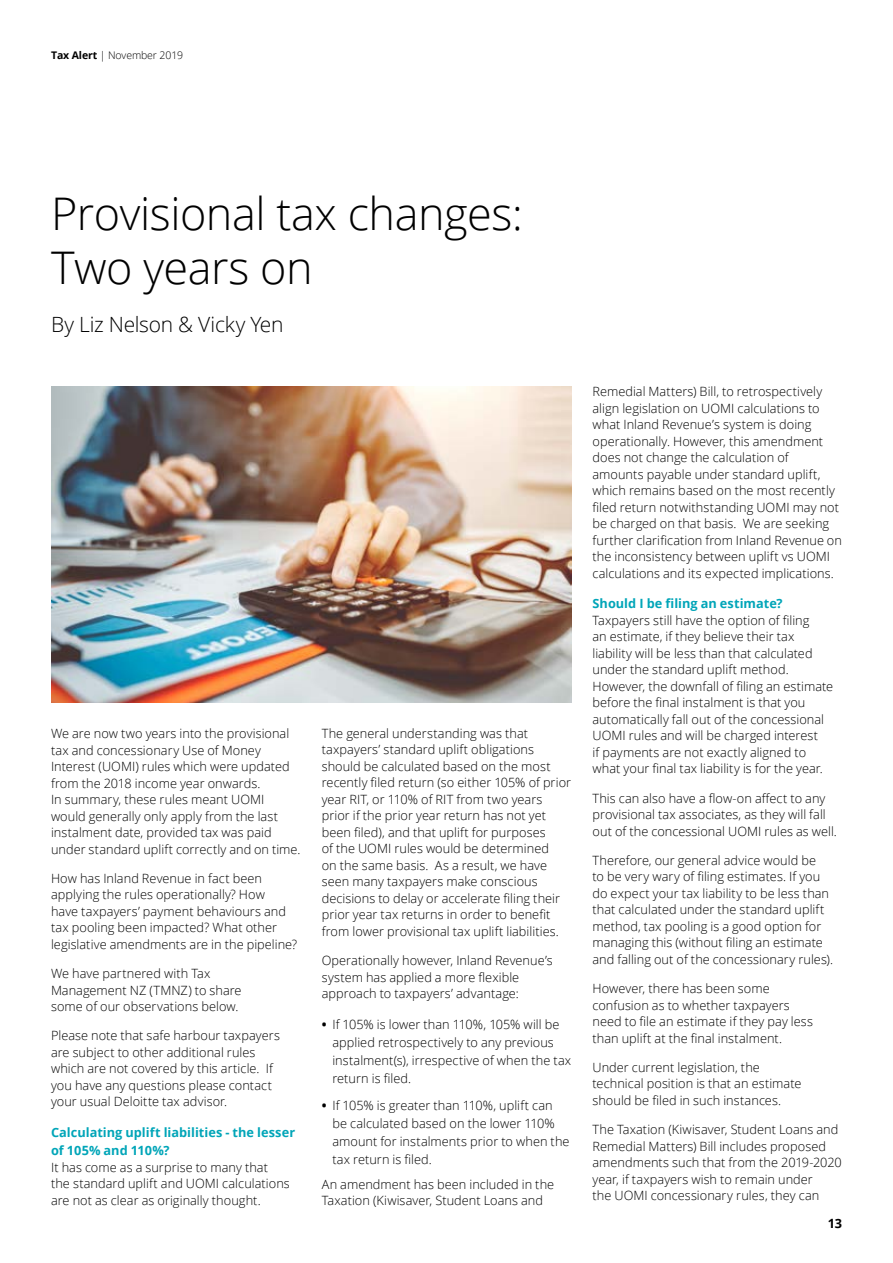
<style>
.page{position:relative;width:893px;height:1263px;background:#fff}
.page>*{position:absolute;margin:0;border:0;box-sizing:border-box;transform-origin:0 0}
.t1{font:300 45px/54px "Open Sans";letter-spacing:-.01em;color:#000}
.t2{font:300 21px "Open Sans";letter-spacing:-.015em;color:#000}
.t3{font:300 12.75px/16.5px "Open Sans";letter-spacing:.005em;color:#000}
.t4{font:700 12.75px/18px "Open Sans";color:#00a5b8}
.t5{font:700 12.75px "Open Sans";color:#000}
.t6{font:300 10.5px "Open Sans";letter-spacing:-.01em;color:#000}
.s1{font-weight:700}
</style>
<div class="page">
<img style="left:51px;top:386px;width:520px;height:317px">
<p class="t6" style="left:51px;top:48px;width:134px"><span class="s1">Tax Alert</span> | November 2019</p>
<h1 class="t1" style="left:51px;top:185px;width:473px">Provisional tax changes:<br>Two years on</h1>
<h2 class="t2" style="left:51px;top:310px;width:234px">By Liz Nelson &amp; Vicky Yen</h2>
<p class="t3" style="left:51px;top:725px;width:251px">We are now two years into the provisional tax and concessionary Use of Money Interest (UOMI) rules which were updated from the 2018 income year onwards.<br>In summary, these rules meant UOMI would generally only apply from the last instalment date, provided tax was paid under standard uplift correctly and on time.</p>
<p class="t3" style="left:51px;top:869px;width:248px">How has Inland Revenue in fact been applying the rules operationally? How<br>have taxpayers’ payment behaviours and tax pooling been impacted? What other legislative amendments are in the pipeline?</p>
<p class="t3" style="left:51px;top:965px;width:192px">We have partnered with Tax<br>Management NZ (TMNZ) to share some of our observations below.</p>
<p class="t3" style="left:51px;top:1027px;width:230px">Please note that safe harbour taxpayers are subject to other additional rules which are not covered by this article. If you have any questions please contact your usual Deloitte tax advisor.</p>
<p class="t4" style="left:51px;top:1123px;width:246px">Calculating uplift liabilities - the lesser of 105% and 110%?</p>
<p class="t3" style="left:51px;top:1158px;width:240px">It has come as a surprise to many that the standard uplift and UOMI calculations are not as clear as originally thought.</p>
<p class="t3" style="left:322px;top:725px;width:251px">The general understanding was that taxpayers’ standard uplift obligations should be calculated based on the most recently filed return (so either 105% of prior year RIT, or 110% of RIT from two years prior if the prior year return has not yet been filed), and that uplift for purposes<br>of the UOMI rules would be determined<br>on the same basis. As a result, we have seen many taxpayers make conscious decisions to delay or accelerate filing their prior year tax returns in order to benefit from lower provisional tax uplift liabilities.</p>
<p class="t3" style="left:322px;top:952px;width:233px">Operationally however, Inland Revenue’s system has applied a more flexible approach to taxpayers’ advantage:</p>
<p class="t3" style="left:332px;top:1015px;width:240px;line-height:18px;text-indent:-11px"><span class="s1">•</span> If 105% is lower than 110%, 105% will be applied retrospectively to any previous instalment(s), irrespective of when the tax return is filed.</p>
<p class="t3" style="left:332px;top:1095px;width:239px;line-height:18px;text-indent:-11px"><span class="s1">•</span> If 105% is greater than 110%, uplift can be calculated based on the lower 110% amount for instalments prior to when the tax return is filed.</p>
<p class="t3" style="left:322px;top:1175px;width:234px">An amendment has been included in the<br>Taxation (Kiwisaver, Student Loans and</p>
<p class="t3" style="left:592px;top:383px;width:251px">Remedial Matters) Bill, to retrospectively align legislation on UOMI calculations to what Inland Revenue’s system is doing operationally. However, this amendment does not change the calculation of amounts payable under standard uplift, which remains based on the most recently filed return notwithstanding UOMI may not be charged on that basis. We are seeking further clarification from Inland Revenue on the inconsistency between uplift vs UOMI calculations and its expected implications.</p>
<p class="t4" style="left:592px;top:594px;width:192px">Should I be filing an estimate?</p>
<p class="t3" style="left:592px;top:612px;width:242px">Taxpayers still have the option of filing<br>an estimate, if they believe their tax liability will be less than that calculated under the standard uplift method.<br>However, the downfall of filing an estimate before the final instalment is that you automatically fall out of the concessional UOMI rules and will be charged interest<br>if payments are not exactly aligned to what your final tax liability is for the year.</p>
<p class="t3" style="left:592px;top:789px;width:246px">This can also have a flow-on affect to any provisional tax associates, as they will fall out of the concessional UOMI rules as well.</p>
<p class="t3" style="left:592px;top:852px;width:242px">Therefore, our general advice would be<br>to be very wary of filing estimates. If you do expect your tax liability to be less than that calculated under the standard uplift method, tax pooling is a good option for managing this (without filing an estimate and falling out of the concessionary rules).</p>
<p class="t3" style="left:592px;top:980px;width:222px">However, there has been some confusion as to whether taxpayers need to file an estimate if they pay less than uplift at the final instalment.</p>
<p class="t3" style="left:592px;top:1059px;width:211px">Under current legislation, the technical position is that an estimate should be filed in such instances.</p>
<p class="t3" style="left:592px;top:1121px;width:251px">The Taxation (Kiwisaver, Student Loans and Remedial Matters) Bill includes proposed amendments such that from the 2019-2020 year, if taxpayers wish to remain under<br>the UOMI concessionary rules, they can</p>
<p class="t5" style="left:828px;top:1214px;width:16px">13</p>
</div>
